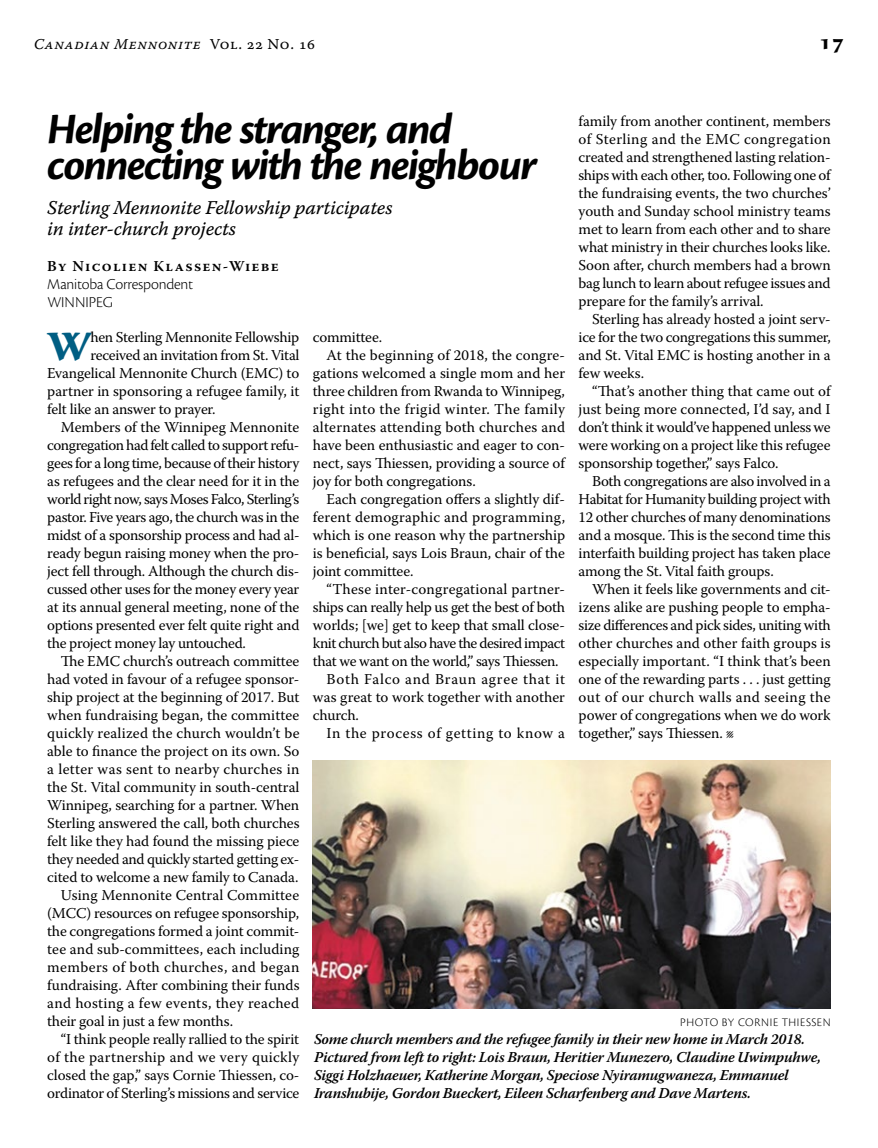
<style>
.page{position:relative;width:878px;height:1148px;background:#fff}
.page>*{position:absolute;margin:0;border:0;box-sizing:border-box;transform-origin:0 0}
.t1{font:italic 700 45px/36px "Cronos Pro";letter-spacing:-.04em;color:#000}
.t2{font:700 40.65px "Sava Pro";color:#005e83}
.t3{font:700 21px "Sava Pro";color:#000}
.t4{font:19.5px/21px "Warnock Pro It Capt";letter-spacing:-.015em;color:#000}
.t5{font:300 15.75px/18px "Cronos Pro";letter-spacing:-.01em;color:#000}
.t6{font:15px/18px "Warnock Pro";letter-spacing:-.01em;color:#000;text-align:justify}
.t7{font:italic 600 15px/18px "Warnock Pro";letter-spacing:-.015em;color:#000}
.t8{font:15px "Warnock Pro";letter-spacing:-.03em;color:#000}
.t9{font:15px "Warnock Pro";letter-spacing:.015em;color:#000}
.t10{font:15px "Warnock Pro";letter-spacing:.025em;color:#000}
.t11{font:15px "Warnock Pro";letter-spacing:.01em;color:#000}
.t12{font:15px "Warnock Pro";letter-spacing:.02em;color:#000}
.t13{font:15px "Warnock Pro It Capt";letter-spacing:.035em;color:#000}
.t14{font:15px "Warnock Pro";letter-spacing:.05em;color:#000}
.t15{font:15px "Warnock Pro";letter-spacing:.045em;color:#000}
.t16{font:600 15px "Warnock Pro";letter-spacing:.09em;color:#000}
.t17{font:300 12px "Cronos Pro";letter-spacing:.055em;color:#000}
.s1{font-family:"Warnock Pro Capt"}
.s2{font-weight:300;font-style:italic}
</style>
<div class="page">
<img style="left:312px;top:760px;width:518px;height:248px">
<p class="t13" style="left:34px;top:35px;width:283px">Canadian Mennonite <span class="s1">Vol. 22 No. 16</span></p>
<h3 class="t3" style="left:819px;top:28px;width:27px">17</h3>
<h1 class="t1" style="left:47px;top:112px;width:492px">Helping the stranger, and connecting with the neighbour</h1>
<h3 class="t4" style="left:47px;top:196px;width:347px">Sterling Mennonite Fellowship participates in inter-church projects</h3>
<p class="t16" style="left:47px;top:257px;width:233px">By Nicolien Klassen-Wiebe</p>
<p class="t5" style="left:47px;top:275px;width:147px">Manitoba Correspondent<br>WINNIPEG</p>
<h2 class="t2" style="left:47px;top:319px;width:46px">W</h2>
<p class="t6" style="left:90px;top:328px;width:210px">hen Sterling Mennonite Fellowship</p>
<p class="t6" style="left:578px;top:112px;width:254px">family from another continent, members of Sterling and the EMC congregation created and strengthened lasting relation&shy;ships with each other, too. Following one of the fundraising events, the two churches’ youth and Sunday school ministry teams met to learn from each other and to share what ministry in their churches looks like.<br>Soon after, church members had a brown bag lunch to learn about refugee issues and prepare for the family’s arrival.</p>
<p class="t6" style="left:578px;top:310px;width:254px;text-indent:14px">Sterling has already hosted a joint serv&shy;ice for the two congregations this summer, and St. Vital EMC is hosting another in a few weeks.</p>
<p class="t6" style="left:578px;top:382px;width:254px;text-indent:14px">“That’s another thing that came out of just being more connected, I’d say, and I don’t think it would’ve happened unless we were working on a project like this refugee sponsorship together,” says Falco.</p>
<p class="t6" style="left:578px;top:472px;width:254px;text-indent:14px">Both congregations are also involved in a Habitat for Humanity building project with 12 other churches of many denominations and a mosque. This is the second time this interfaith building project has taken place among the St. Vital faith groups.</p>
<p class="t6" style="left:578px;top:580px;width:254px;text-indent:14px">When it feels like governments and cit&shy;izens alike are pushing people to empha&shy;size differences and pick sides, uniting with other churches and other faith groups is especially important. “I think that’s been one of the rewarding parts . . . just getting out of our church walls and seeing the power of congregations when we do work together,” says Thiessen. <span class="s2">l</span></p>
<p class="t6" style="left:313px;top:328px;width:71px">committee.</p>
<p class="t11" style="left:326px;top:346px;width:240px">At the beginning of 2018, the congre-</p>
<p class="t6" style="left:313px;top:364px;width:254px">gations welcomed a single mom and her</p>
<p class="t6" style="left:313px;top:382px;width:253px">three children from Rwanda to Winnipeg,</p>
<p class="t10" style="left:313px;top:400px;width:254px">right into the frigid winter. The family</p>
<p class="t9" style="left:313px;top:418px;width:254px">alternates attending both churches and</p>
<p class="t6" style="left:313px;top:436px;width:253px">have been enthusiastic and eager to con-</p>
<p class="t6" style="left:313px;top:454px;width:253px">nect, says Thiessen, providing a source of</p>
<p class="t6" style="left:313px;top:472px;width:164px">joy for both congregations.</p>
<p class="t6" style="left:326px;top:490px;width:240px">Each congregation offers a slightly dif-</p>
<p class="t9" style="left:313px;top:508px;width:254px">ferent demographic and programming,</p>
<p class="t6" style="left:313px;top:526px;width:254px">which is one reason why the partnership</p>
<p class="t6" style="left:313px;top:544px;width:253px">is beneficial, says Lois Braun, chair of the</p>
<p class="t6" style="left:313px;top:562px;width:102px">joint committee.</p>
<p class="t9" style="left:326px;top:580px;width:240px">“These inter-congregational partner-</p>
<p class="t6" style="left:313px;top:598px;width:253px">ships can really help us get the best of both</p>
<p class="t6" style="left:313px;top:616px;width:253px">worlds; [we] get to keep that small close-</p>
<p class="t8" style="left:313px;top:634px;width:254px">knit church but also have the desired impact</p>
<p class="t6" style="left:313px;top:652px;width:247px">that we want on the world,” says Thiessen.</p>
<p class="t14" style="left:326px;top:670px;width:240px">Both Falco and Braun agree that it</p>
<p class="t6" style="left:313px;top:688px;width:253px">was great to work together with another</p>
<p class="t6" style="left:313px;top:706px;width:47px">church.</p>
<p class="t15" style="left:326px;top:724px;width:240px">In the process of getting to know a</p>
<p class="t6" style="left:90px;top:346px;width:210px">received an invitation from St. Vital</p>
<p class="t6" style="left:47px;top:364px;width:253px">Evangelical Mennonite Church (EMC) to</p>
<p class="t6" style="left:47px;top:382px;width:254px">partner in sponsoring a refugee family, it</p>
<p class="t6" style="left:47px;top:400px;width:170px">felt like an answer to prayer.</p>
<p class="t6" style="left:61px;top:418px;width:240px">Members of the Winnipeg Mennonite</p>
<p class="t8" style="left:47px;top:436px;width:254px">congregation had felt called to support refu-</p>
<p class="t8" style="left:47px;top:454px;width:253px">gees for a long time, because of their history</p>
<p class="t6" style="left:47px;top:472px;width:254px">as refugees and the clear need for it in the</p>
<p class="t8" style="left:47px;top:490px;width:253px">world right now, says Moses Falco, Sterling’s</p>
<p class="t6" style="left:47px;top:508px;width:253px">pastor. Five years ago, the church was in the</p>
<p class="t6" style="left:47px;top:526px;width:254px">midst of a sponsorship process and had al-</p>
<p class="t6" style="left:47px;top:544px;width:253px">ready begun raising money when the pro-</p>
<p class="t6" style="left:47px;top:562px;width:254px">ject fell through. Although the church dis-</p>
<p class="t6" style="left:47px;top:580px;width:253px">cussed other uses for the money every year</p>
<p class="t6" style="left:47px;top:598px;width:253px">at its annual general meeting, none of the</p>
<p class="t6" style="left:47px;top:616px;width:254px">options presented ever felt quite right and</p>
<p class="t6" style="left:47px;top:634px;width:200px">the project money lay untouched.</p>
<p class="t6" style="left:61px;top:652px;width:240px">The EMC church’s outreach committee</p>
<p class="t6" style="left:47px;top:670px;width:254px">had voted in favour of a refugee sponsor-</p>
<p class="t6" style="left:47px;top:688px;width:253px">ship project at the beginning of 2017. But</p>
<p class="t11" style="left:47px;top:706px;width:254px">when fundraising began, the committee</p>
<p class="t9" style="left:47px;top:724px;width:254px">quickly realized the church wouldn’t be</p>
<p class="t6" style="left:47px;top:742px;width:254px">able to finance the project on its own. So</p>
<p class="t10" style="left:47px;top:760px;width:254px">a letter was sent to nearby churches in</p>
<p class="t6" style="left:47px;top:778px;width:254px">the St. Vital community in south-central</p>
<p class="t6" style="left:47px;top:796px;width:253px">Winnipeg, searching for a partner. When</p>
<p class="t6" style="left:47px;top:814px;width:254px">Sterling answered the call, both churches</p>
<p class="t6" style="left:47px;top:832px;width:254px">felt like they had found the missing piece</p>
<p class="t6" style="left:47px;top:850px;width:254px">they needed and quickly started getting ex-</p>
<p class="t6" style="left:47px;top:868px;width:253px">cited to welcome a new family to Canada.</p>
<p class="t11" style="left:61px;top:886px;width:240px">Using Mennonite Central Committee</p>
<p class="t6" style="left:47px;top:904px;width:253px">(MCC) resources on refugee sponsorship,</p>
<p class="t6" style="left:47px;top:922px;width:254px">the congregations formed a joint commit-</p>
<p class="t6" style="left:47px;top:940px;width:253px">tee and sub-committees, each including</p>
<p class="t10" style="left:47px;top:958px;width:254px">members of both churches, and began</p>
<p class="t6" style="left:47px;top:976px;width:254px">fundraising. After combining their funds</p>
<p class="t12" style="left:47px;top:994px;width:253px">and hosting a few events, they reached</p>
<p class="t6" style="left:47px;top:1012px;width:187px">their goal in just a few months.</p>
<p class="t6" style="left:61px;top:1030px;width:240px">“I think people really rallied to the spirit</p>
<p class="t12" style="left:47px;top:1048px;width:253px">of the partnership and we very quickly</p>
<p class="t6" style="left:47px;top:1066px;width:253px">closed the gap,” says Cornie Thiessen, co-</p>
<p class="t6" style="left:47px;top:1084px;width:253px">ordinator of Sterling’s missions and service</p>
<p class="t17" style="left:680px;top:1015px;width:152px">PHOTO BY CORNIE THIESSEN</p>
<p class="t7" style="left:314px;top:1030px;width:508px">Some church members and the refugee family in their new home in March 2018.<br>Pictured from left to right: Lois Braun, Heritier Munezero, Claudine Uwimpuhwe, Siggi Holzhaeuer, Katherine Morgan, Speciose Nyiramugwaneza, Emmanuel Iranshubije, Gordon Bueckert, Eileen Scharfenberg and Dave Martens.</p>
</div>
